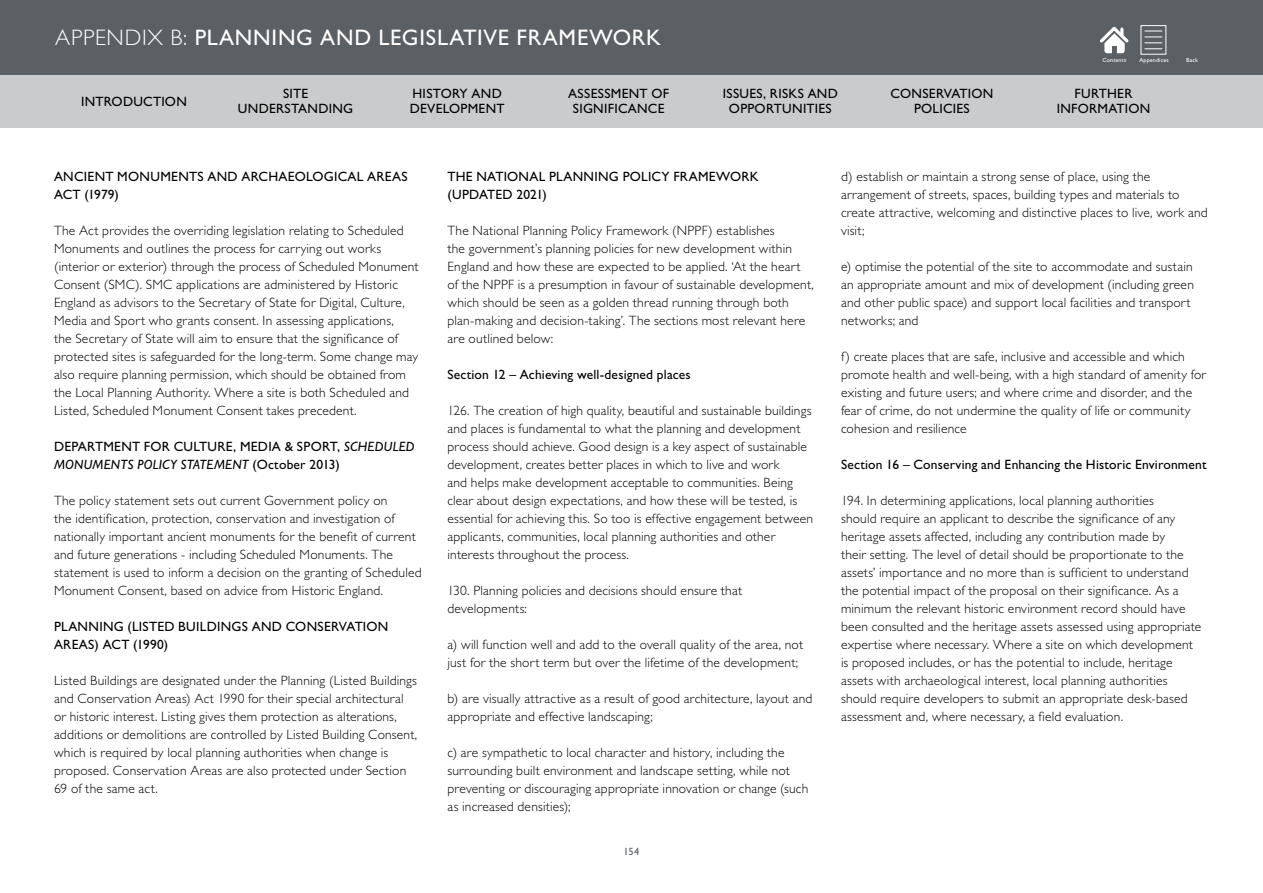
<style>
.page{position:relative;width:1263px;height:893px;background:#fff}
.page>*{position:absolute;margin:0;border:0;box-sizing:border-box;transform-origin:0 0}
.t1{font:22.5px "Gill Sans Std";letter-spacing:.03em;color:#fff}
.t2{font:300 13.5px/18px "Gill Sans Std";letter-spacing:.015em;color:#000}
.t3{font:13.5px/15px "Gill Sans Std";letter-spacing:.02em;color:#000;text-align:center}
.t4{font:10.5px "Gill Sans Std";color:#5b6064}
.t5{font:6px "Gill Sans Std";letter-spacing:.025em;color:#fff}
.s1{font-weight:300}
.s2{font-style:italic}
</style>
<div class="page">
<div style="left:0;top:74px;width:1263px;height:54px;background:#c9cbcd"></div>
<div style="left:0;top:0;width:1263px;height:74px;background:#5b6064"></div>
<svg style="left:1100px;top:26px;width:29px;height:27px"></svg>
<div style="left:1140px;top:25px;width:26px;height:30px;border:1px solid #fff"></div>
<svg style="left:1144px;top:31px;width:18px;height:18px"></svg>
<h1 class="t1" style="left:55px;top:24px;width:607px"><span class="s1">APPENDIX B:</span> PLANNING AND LEGISLATIVE FRAMEWORK</h1>
<p class="t5" style="left:1102px;top:56px;width:25px">Contents</p>
<p class="t5" style="left:1139px;top:56px;width:31px">Appendices</p>
<p class="t5" style="left:1186px;top:56px;width:13px">Back</p>
<p class="t3" style="left:81px;top:94px;width:107px">INTRODUCTION</p>
<p class="t3" style="left:238px;top:86px;width:117px">SITE<br>UNDERSTANDING</p>
<p class="t3" style="left:410px;top:86px;width:96px;text-align:left">HISTORY AND<br>DEVELOPMENT</p>
<p class="t3" style="left:568px;top:86px;width:102px">ASSESSMENT OF<br>SIGNIFICANCE</p>
<p class="t3" style="left:723px;top:86px;width:117px">ISSUES, RISKS AND<br>OPPORTUNITIES</p>
<p class="t3" style="left:890px;top:86px;width:104px">CONSERVATION<br>POLICIES</p>
<p class="t3" style="left:1057px;top:86px;width:95px">FURTHER<br>INFORMATION</p>
<p class="t3" style="left:54px;top:167px;width:355px;line-height:18px;text-align:left">ANCIENT MONUMENTS AND ARCHAEOLOGICAL AREAS<br>ACT (1979)</p>
<p class="t2" style="left:54px;top:221px;width:366px">The Act provides the overriding legislation relating to Scheduled Monuments and outlines the process for carrying out works (interior or exterior) through the process of Scheduled Monument Consent (SMC). SMC applications are administered by Historic England as advisors to the Secretary of State for Digital, Culture, Media and Sport who grants consent. In assessing applications,<br>the Secretary of State will aim to ensure that the significance of protected sites is safeguarded for the long-term. Some change may also require planning permission, which should be obtained from the Local Planning Authority. Where a site is both Scheduled and Listed, Scheduled Monument Consent takes precedent.</p>
<p class="t3" style="left:54px;top:437px;width:362px;line-height:18px;text-align:left">DEPARTMENT FOR CULTURE, MEDIA &amp; SPORT, <span class="s2">SCHEDULED<br>MONUMENTS POLICY STATEMENT</span> (October 2013)</p>
<p class="t2" style="left:54px;top:491px;width:369px">The policy statement sets out current Government policy on<br>the identification, protection, conservation and investigation of nationally important ancient monuments for the benefit of current and future generations - including Scheduled Monuments. The statement is used to inform a decision on the granting of Scheduled Monument Consent, based on advice from Historic England.</p>
<p class="t3" style="left:54px;top:617px;width:336px;line-height:18px;text-align:left">PLANNING (LISTED BUILDINGS AND CONSERVATION<br>AREAS) ACT (1990)</p>
<p class="t2" style="left:54px;top:671px;width:365px">Listed Buildings are designated under the Planning (Listed Buildings and Conservation Areas) Act 1990 for their special architectural or historic interest. Listing gives them protection as alterations, additions or demolitions are controlled by Listed Building Consent, which is required by local planning authorities when change is proposed. Conservation Areas are also protected under Section 69 of the same act.</p>
<p class="t3" style="left:447px;top:167px;width:313px;line-height:18px;text-align:left">THE NATIONAL PLANNING POLICY FRAMEWORK (UPDATED 2021)</p>
<p class="t2" style="left:447px;top:221px;width:368px">The National Planning Policy Framework (NPPF) establishes<br>the government’s planning policies for new development within England and how these are expected to be applied. ‘At the heart of the NPPF is a presumption in favour of sustainable development, which should be seen as a golden thread running through both plan-making and decision-taking’. The sections most relevant here are outlined below:</p>
<p class="t3" style="left:447px;top:367px;width:245px">Section 12 – Achieving well-designed places</p>
<p class="t2" style="left:447px;top:401px;width:367px">126. The creation of high quality, beautiful and sustainable buildings and places is fundamental to what the planning and development process should achieve. Good design is a key aspect of sustainable development, creates better places in which to live and work<br>and helps make development acceptable to communities. Being clear about design expectations, and how these will be tested, is essential for achieving this. So too is effective engagement between applicants, communities, local planning authorities and other interests throughout the process.</p>
<p class="t2" style="left:447px;top:581px;width:296px">130. Planning policies and decisions should ensure that developments:</p>
<p class="t2" style="left:447px;top:635px;width:357px">a) will function well and add to the overall quality of the area, not just for the short term but over the lifetime of the development;</p>
<p class="t2" style="left:447px;top:689px;width:366px">b) are visually attractive as a result of good architecture, layout and appropriate and effective landscaping;</p>
<p class="t2" style="left:447px;top:743px;width:362px">c) are sympathetic to local character and history, including the surrounding built environment and landscape setting, while not preventing or discouraging appropriate innovation or change (such as increased densities);</p>
<p class="t4" style="left:624px;top:846px;width:17px">154</p>
<p class="t2" style="left:841px;top:168px;width:368px">d) establish or maintain a strong sense of place, using the arrangement of streets, spaces, building types and materials to create attractive, welcoming and distinctive places to live, work and visit;</p>
<p class="t2" style="left:841px;top:258px;width:354px">e) optimise the potential of the site to accommodate and sustain an appropriate amount and mix of development (including green and other public space) and support local facilities and transport networks; and</p>
<p class="t2" style="left:841px;top:348px;width:366px">f) create places that are safe, inclusive and accessible and which promote health and well-being, with a high standard of amenity for existing and future users; and where crime and disorder, and the fear of crime, do not undermine the quality of life or community cohesion and resilience</p>
<p class="t3" style="left:841px;top:457px;width:367px">Section 16 – Conserving and Enhancing the Historic Environment</p>
<p class="t2" style="left:841px;top:492px;width:362px">194. In determining applications, local planning authorities<br>should require an applicant to describe the significance of any heritage assets affected, including any contribution made by<br>their setting. The level of detail should be proportionate to the assets’ importance and no more than is sufficient to understand the potential impact of the proposal on their significance. As a minimum the relevant historic environment record should have been consulted and the heritage assets assessed using appropriate expertise where necessary. Where a site on which development is proposed includes, or has the potential to include, heritage assets with archaeological interest, local planning authorities should require developers to submit an appropriate desk-based assessment and, where necessary, a field evaluation.</p>
</div>
